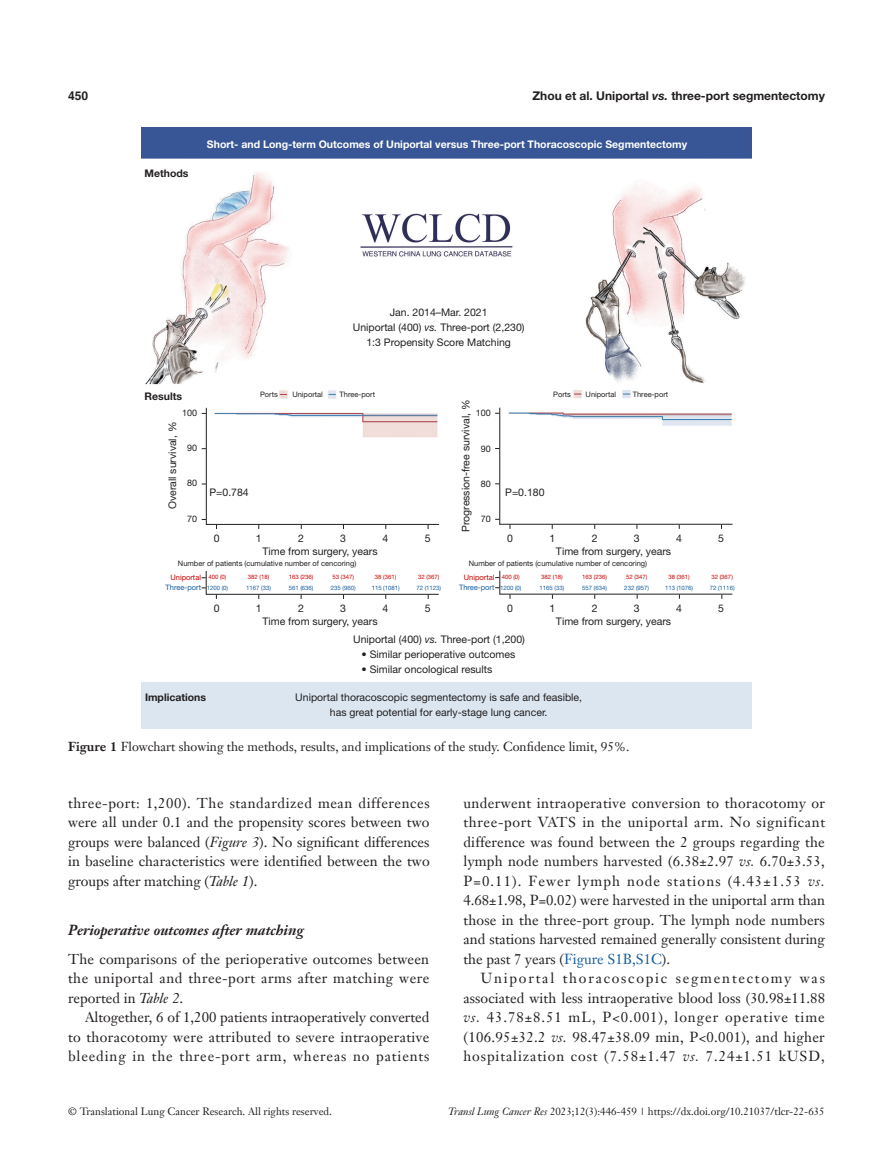
<style>
.page{position:relative;width:893px;height:1170px;background:#fff}
.page>*{position:absolute;margin:0;border:0;box-sizing:border-box;transform-origin:0 0}
.t1{font:14.25px/19.5px "Janson Text LT";letter-spacing:.025em;color:#231f20;text-align:justify}
._2ji-6_5{font:italic 700 14.25px "Janson Text LT";color:#231f20}
.t2{font:12.75px "Janson Text LT";color:#231f20}
.t3{font:700 12px "Helvetica Neue LT Pro";color:#231f20}
.t4{font:700 12px "Helvetica";color:#231f20}
.t5{font:10.5px "Helvetica Neue LT Pro";color:#231f20}
.t6{font:10.5px "Janson Text LT";color:#231f20}
.t7{font:700 10.5px "Helvetica Neue LT Pro";color:#fff}
.t8{font:700 10.5px "Helvetica Neue LT Pro";color:#231f20}
.t9{font:9px "Helvetica Neue LT Pro";color:#231f20}
.t10{font:7.5px "Helvetica Neue LT Pro";color:#231f20}
.t11{font:7.5px "Helvetica Neue LT Pro";color:#175d9e}
.t12{font:7.5px "Helvetica Neue LT Pro";color:#c80000}
.t13{font:6px "Helvetica Neue LT Pro";color:#175d9e}
.t14{font:6px "Helvetica Neue LT Pro";color:#c80000}
.s1{font-style:italic}
.s2{font-weight:700}
.s3{color:#175d9e}
</style>
<div class="page">
<img style="left:141px;top:128px;width:611px;height:600px">
<hr style="left:499px;top:407px;width:1px;height:117px;background:#231f20">
<hr style="left:499px;top:524px;width:233px;height:1px;background:#231f20">
<hr style="left:206px;top:408px;width:1px;height:116px;background:#231f20">
<hr style="left:206px;top:524px;width:233px;height:1px;background:#231f20">
<hr style="left:206px;top:594px;width:233px;height:1px;background:#231f20">
<svg style="left:202px;top:571px;width:5px;height:23px"></svg>
<hr style="left:500px;top:593px;width:232px;height:1px;background:#231f20">
<svg style="left:495px;top:570px;width:5px;height:24px"></svg>
<p class="t4" style="left:68px;top:88px;width:22px">450</p>
<p class="t3" style="left:532px;top:88px;width:294px">Zhou et al. Uniportal <span class="s1">vs.</span> three-port segmentectomy</p>
<p class="t8" style="left:145px;top:167px;width:45px">Methods</p>
<p class="t7" style="left:207px;top:138px;width:482px">Short- and Long-term Outcomes of Uniportal versus Three-port Thoracoscopic Segmentectomy</p>
<p class="t5" style="left:390px;top:305px;width:99px">Jan. 2014–Mar. 2021</p>
<p class="t5" style="left:353px;top:320px;width:173px">Uniportal (400) <span class="s1">vs.</span> Three-port (2,230)</p>
<p class="t5" style="left:366px;top:335px;width:146px">1:3 Propensity Score Matching</p>
<p class="t8" style="left:145px;top:389px;width:39px">Results</p>
<p class="t9" style="left:182px;top:407px;width:17px">100</p>
<p class="t9" style="left:187px;top:442px;width:12px">90</p>
<p class="t9" style="left:187px;top:477px;width:12px">80</p>
<p class="t9" style="left:187px;top:513px;width:12px">70</p>
<p class="t5" style="left:166px;top:509px;width:89px;rotate:-90deg">Overall survival, %</p>
<p class="t10" style="left:260px;top:390px;width:19px">Ports</p>
<p class="t10" style="left:292px;top:390px;width:32px">Uniportal</p>
<p class="t10" style="left:340px;top:390px;width:37px">Three-port</p>
<p class="t10" style="left:553px;top:389px;width:19px">Ports</p>
<p class="t10" style="left:586px;top:389px;width:32px">Uniportal</p>
<p class="t10" style="left:633px;top:389px;width:37px">Three-port</p>
<p class="t5" style="left:459px;top:532px;width:134px;rotate:-90deg">Progression-free survival, %</p>
<p class="t9" style="left:476px;top:407px;width:17px">100</p>
<p class="t9" style="left:481px;top:442px;width:12px">90</p>
<p class="t9" style="left:481px;top:478px;width:12px">80</p>
<p class="t9" style="left:481px;top:513px;width:12px">70</p>
<p class="t5" style="left:209px;top:485px;width:41px">P=0.784</p>
<p class="t5" style="left:505px;top:486px;width:41px">P=0.180</p>
<p class="t5" style="left:507px;top:532px;width:7px">0</p>
<p class="t5" style="left:549px;top:532px;width:7px">1</p>
<p class="t5" style="left:592px;top:532px;width:7px">2</p>
<p class="t5" style="left:634px;top:532px;width:7px">3</p>
<p class="t5" style="left:676px;top:532px;width:7px">4</p>
<p class="t5" style="left:718px;top:532px;width:7px">5</p>
<p class="t5" style="left:556px;top:545px;width:117px">Time from surgery, years</p>
<p class="t5" style="left:214px;top:532px;width:7px">0</p>
<p class="t5" style="left:256px;top:532px;width:7px">1</p>
<p class="t5" style="left:298px;top:532px;width:7px">2</p>
<p class="t5" style="left:340px;top:532px;width:7px">3</p>
<p class="t5" style="left:382px;top:532px;width:7px">4</p>
<p class="t5" style="left:425px;top:532px;width:7px">5</p>
<p class="t5" style="left:262px;top:545px;width:117px">Time from surgery, years</p>
<p class="t10" style="left:178px;top:558px;width:180px">Number of patients (cumulative number of cencoring)</p>
<p class="t10" style="left:469px;top:558px;width:180px">Number of patients (cumulative number of cencoring)</p>
<p class="t12" style="left:464px;top:572px;width:32px">Uniportal</p>
<p class="t11" style="left:459px;top:582px;width:37px">Three-port</p>
<p class="t12" style="left:170px;top:572px;width:32px">Uniportal</p>
<p class="t11" style="left:166px;top:583px;width:37px">Three-port</p>
<p class="t14" style="left:502px;top:573px;width:20px">400 (0)</p>
<p class="t13" style="left:500px;top:584px;width:23px">1200 (0)</p>
<p class="t14" style="left:541px;top:573px;width:23px">382 (18)</p>
<p class="t13" style="left:539px;top:584px;width:26px">1165 (33)</p>
<p class="t14" style="left:582px;top:573px;width:26px">163 (236)</p>
<p class="t13" style="left:582px;top:584px;width:26px">557 (634)</p>
<p class="t14" style="left:626px;top:573px;width:23px">52 (347)</p>
<p class="t13" style="left:624px;top:584px;width:26px">232 (957)</p>
<p class="t14" style="left:208px;top:573px;width:20px">400 (0)</p>
<p class="t13" style="left:207px;top:584px;width:23px">1200 (0)</p>
<p class="t14" style="left:248px;top:573px;width:23px">382 (18)</p>
<p class="t13" style="left:246px;top:584px;width:26px">1167 (33)</p>
<p class="t14" style="left:289px;top:573px;width:26px">163 (236)</p>
<p class="t13" style="left:289px;top:584px;width:26px">561 (636)</p>
<p class="t14" style="left:333px;top:573px;width:23px">53 (347)</p>
<p class="t13" style="left:331px;top:584px;width:26px">235 (960)</p>
<p class="t14" style="left:375px;top:573px;width:23px">38 (361)</p>
<p class="t13" style="left:372px;top:584px;width:30px">115 (1081)</p>
<p class="t14" style="left:418px;top:573px;width:23px">32 (367)</p>
<p class="t13" style="left:416px;top:584px;width:26px">72 (1123)</p>
<p class="t14" style="left:668px;top:573px;width:23px">38 (361)</p>
<p class="t13" style="left:665px;top:584px;width:30px">113 (1076)</p>
<p class="t14" style="left:711px;top:573px;width:23px">32 (367)</p>
<p class="t13" style="left:710px;top:584px;width:26px">72 (1116)</p>
<p class="t5" style="left:214px;top:601px;width:7px">0</p>
<p class="t5" style="left:256px;top:601px;width:7px">1</p>
<p class="t5" style="left:298px;top:601px;width:7px">2</p>
<p class="t5" style="left:340px;top:601px;width:7px">3</p>
<p class="t5" style="left:382px;top:601px;width:7px">4</p>
<p class="t5" style="left:425px;top:601px;width:7px">5</p>
<p class="t5" style="left:262px;top:615px;width:117px">Time from surgery, years</p>
<p class="t5" style="left:507px;top:601px;width:7px">0</p>
<p class="t5" style="left:549px;top:601px;width:7px">1</p>
<p class="t5" style="left:592px;top:601px;width:7px">2</p>
<p class="t5" style="left:634px;top:601px;width:7px">3</p>
<p class="t5" style="left:676px;top:601px;width:7px">4</p>
<p class="t5" style="left:718px;top:601px;width:7px">5</p>
<p class="t5" style="left:556px;top:615px;width:117px">Time from surgery, years</p>
<p class="t8" style="left:145px;top:690px;width:63px">Implications</p>
<p class="t5" style="left:353px;top:633px;width:173px">Uniportal (400) <span class="s1">vs.</span> Three-port (1,200)</p>
<p class="t5" style="left:362px;top:648px;width:155px">• Similar perioperative outcomes</p>
<p class="t5" style="left:362px;top:663px;width:132px">• Similar oncological results</p>
<p class="t5" style="left:295px;top:691px;width:288px">Uniportal thoracoscopic segmentectomy is safe and feasible,</p>
<p class="t5" style="left:330px;top:706px;width:219px">has great potential for early-stage lung cancer.</p>
<p class="t2" style="left:68px;top:738px;width:563px"><span class="s2">Figure 1</span> Flowchart showing the methods, results, and implications of the study. Confidence limit, 95%.</p>
<p class="t1" style="left:68px;top:793px;width:363px">three-port: 1,200). The standardized mean differences were all under 0.1 and the propensity scores between two groups were balanced (<span class="s1">Figure 3</span>). No significant differences in baseline characteristics were identified between the two groups after matching (<span class="s1">Table 1</span>).</p>
<p class="_2ji-6_5" style="left:68px;top:920px;width:237px">Perioperative outcomes after matching</p>
<p class="t1" style="left:68px;top:949px;width:363px">The comparisons of the perioperative outcomes between the uniportal and three-port arms after matching were reported in <span class="s1">Table 2</span>.</p>
<p class="t1" style="left:68px;top:1007px;width:363px;text-indent:17px">Altogether, 6 of 1,200 patients intraoperatively converted to thoracotomy were attributed to severe intraoperative bleeding in the three-port arm, whereas no patients</p>
<p class="t1" style="left:463px;top:793px;width:363px">underwent intraoperative conversion to thoracotomy or three-port VATS in the uniportal arm. No significant difference was found between the 2 groups regarding the lymph node numbers harvested (6.38±2.97 <span class="s1">vs.</span> 6.70±3.53, P=0.11). Fewer lymph node stations (4.43±1.53 <span class="s1">vs.<br></span>4.68±1.98, P=0.02) were harvested in the uniportal arm than those in the three-port group. The lymph node numbers and stations harvested remained generally consistent during the past 7 years (<span class="s3">Figure S1B,S1C</span>).</p>
<p class="t1" style="left:463px;top:968px;width:363px;text-indent:17px">Uniportal thoracoscopic segmentectomy was associated with less intraoperative blood loss (30.98±11.88 <span class="s1">vs.</span> 43.78±8.51 mL, P&lt;0.001), longer operative time (106.95±32.2 <span class="s1">vs.</span> 98.47±38.09 min, P&lt;0.001), and higher hospitalization cost (7.58±1.47 <span class="s1">vs.</span> 7.24±1.51 kUSD,</p>
<p class="t6" style="left:68px;top:1104px;width:265px">© Translational Lung Cancer Research. All rights reserved.</p>
<p class="t6" style="left:448px;top:1104px;width:378px"><span class="s1">Transl Lung Cancer Res</span> 2023;12(3):446-459 | https://dx.doi.org/10.21037/tlcr-22-635</p>
</div>
